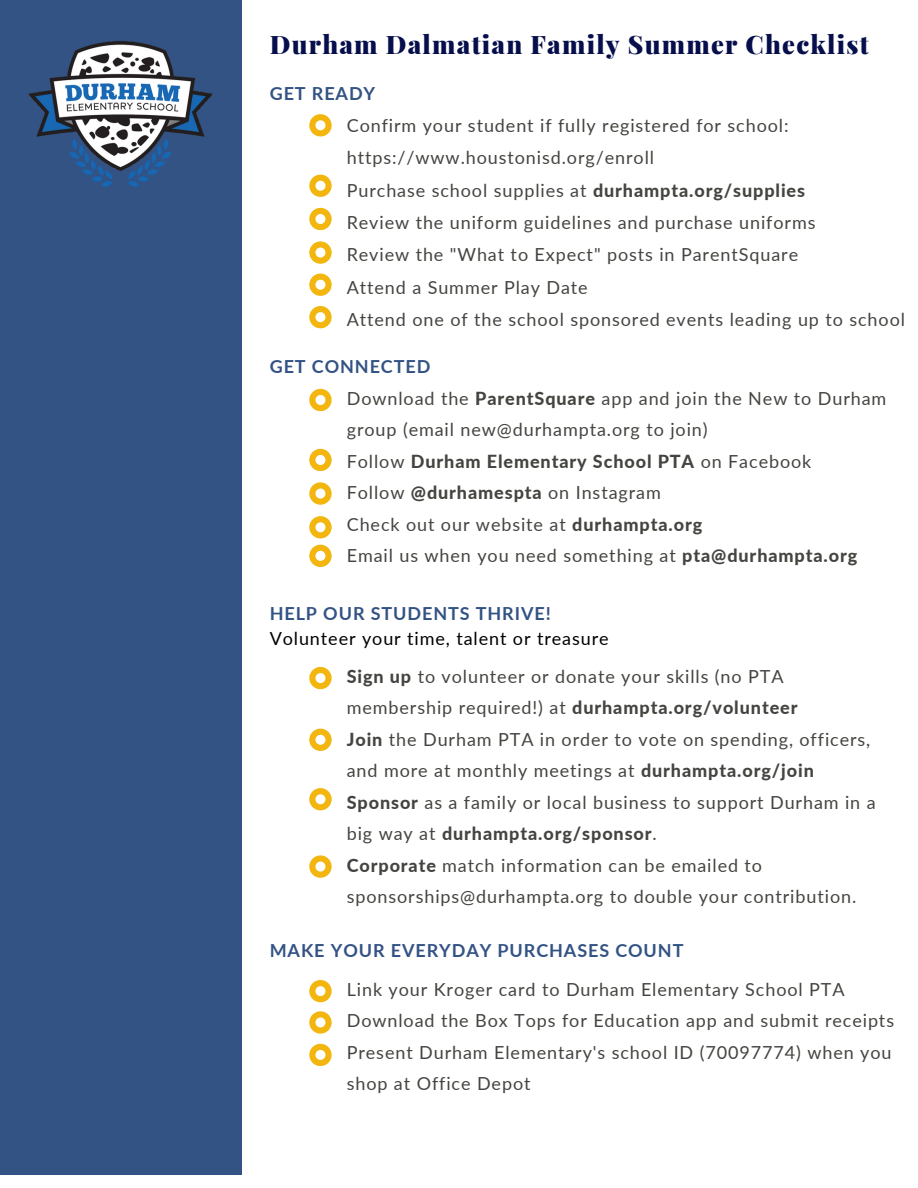
<style>
.page{position:relative;width:918px;height:1188px;background:#fff}
.page>*{position:absolute;margin:0;border:0;box-sizing:border-box;transform-origin:0 0}
.t1{font:900 25.5px "Playfair Display";letter-spacing:.05em;color:#060e4b}
.t2{font:18px/31.5px "Lato";letter-spacing:.05em;color:#444440}
.t3{font:700 18px "Lato";letter-spacing:.05em;color:#335384}
.t4{font:800 18px "Lato";letter-spacing:.05em;color:#444440}
.t5{font:18px "Lato";letter-spacing:.05em;color:#000}
.s1{font-weight:800}
.s2{font-weight:400}
</style>
<div class="page">
<div style="left:0;top:0;width:242px;height:1174px;background:#335384"></div>
<img style="left:28px;top:41px;width:185px;height:146px">
<svg style="left:309px;top:389px;width:23px;height:22px"></svg>
<svg style="left:309px;top:482px;width:23px;height:23px"></svg>
<svg style="left:309px;top:667px;width:23px;height:22px"></svg>
<svg style="left:309px;top:729px;width:23px;height:22px"></svg>
<svg style="left:309px;top:788px;width:23px;height:22px"></svg>
<svg style="left:309px;top:516px;width:23px;height:22px"></svg>
<svg style="left:309px;top:980px;width:23px;height:22px"></svg>
<svg style="left:309px;top:1044px;width:23px;height:22px"></svg>
<svg style="left:309px;top:1011px;width:23px;height:23px"></svg>
<svg style="left:309px;top:114px;width:23px;height:22px"></svg>
<svg style="left:309px;top:855px;width:23px;height:23px"></svg>
<svg style="left:309px;top:449px;width:23px;height:22px"></svg>
<svg style="left:309px;top:175px;width:23px;height:22px"></svg>
<svg style="left:309px;top:208px;width:23px;height:22px"></svg>
<svg style="left:309px;top:241px;width:23px;height:23px"></svg>
<svg style="left:309px;top:274px;width:23px;height:22px"></svg>
<svg style="left:309px;top:306px;width:23px;height:22px"></svg>
<svg style="left:309px;top:545px;width:23px;height:22px"></svg>
<h1 class="t1" style="left:270px;top:27px;width:601px">Durham Dalmatian Family Summer Checklist</h1>
<p class="t3" style="left:270px;top:83px;width:107px">GET READY</p>
<h2 class="t2" style="left:347px;top:109px;width:443px;line-height:32.4px">Confirm your student if fully registered for school: https://www.houstonisd.org/enroll</h2>
<p class="t2" style="left:347px;top:174px;width:460px">Purchase school supplies at <span class="s1">durhampta.org/supplies</span></p>
<p class="t2" style="left:347px;top:206px;width:470px">Review the uniform guidelines and purchase uniforms</p>
<p class="t2" style="left:347px;top:239px;width:453px">Review the "What to Expect" posts in ParentSquare</p>
<p class="t2" style="left:347px;top:271px;width:243px">Attend a Summer Play Date</p>
<p class="t2" style="left:347px;top:303px;width:560px">Attend one of the school sponsored events leading up to school</p>
<h2 class="t3" style="left:270px;top:355px;width:162px">GET CONNECTED</h2>
<p class="t2" style="left:347px;top:382px;width:541px">Download the <span class="s1">ParentSquare</span> app and join the New to Durham group (email new@durhampta.org to join)</p>
<p class="t4" style="left:347px;top:450px;width:466px"><span class="s2">Follow</span> Durham Elementary School PTA <span class="s2">on Facebook</span></p>
<p class="t2" style="left:347px;top:477px;width:316px">Follow <span class="s1">@durhamespta</span> on Instagram</p>
<p class="t2" style="left:347px;top:508px;width:357px">Check out our website at <span class="s1">durhampta.org</span></p>
<p class="t2" style="left:347px;top:540px;width:512px">Email us when you need something at <span class="s1">pta@durhampta.org</span></p>
<p class="t3" style="left:270px;top:603px;width:283px">HELP OUR STUDENTS THRIVE!</p>
<p class="t5" style="left:270px;top:627px;width:340px">Volunteer your time, talent or treasure</p>
<p class="t2" style="left:347px;top:660px;width:452px"><span class="s1">Sign up</span> to volunteer or donate your skills (no PTA membership required!) at <span class="s1">durhampta.org/volunteer</span></p>
<p class="t2" style="left:347px;top:723px;width:525px"><span class="s1">Join</span> the Durham PTA in order to vote on spending, officers, and more at monthly meetings at <span class="s1">durhampta.org/join</span></p>
<p class="t2" style="left:347px;top:786px;width:530px"><span class="s1">Sponsor</span> as a family or local business to support Durham in a big way at <span class="s1">durhampta.org/sponsor</span>.</p>
<p class="t2" style="left:347px;top:849px;width:511px"><span class="s1">Corporate</span> match information can be emailed to sponsorships@durhampta.org to double your contribution.</p>
<h2 class="t3" style="left:270px;top:940px;width:415px">MAKE YOUR EVERYDAY PURCHASES COUNT</h2>
<p class="t2" style="left:347px;top:973px;width:499px">Link your Kroger card to Durham Elementary School PTA</p>
<p class="t2" style="left:347px;top:1005px;width:549px">Download the Box Tops for Education app and submit receipts</p>
<p class="t2" style="left:347px;top:1036px;width:546px">Present Durham Elementary's school ID (70097774) when you shop at Office Depot</p>
</div>
